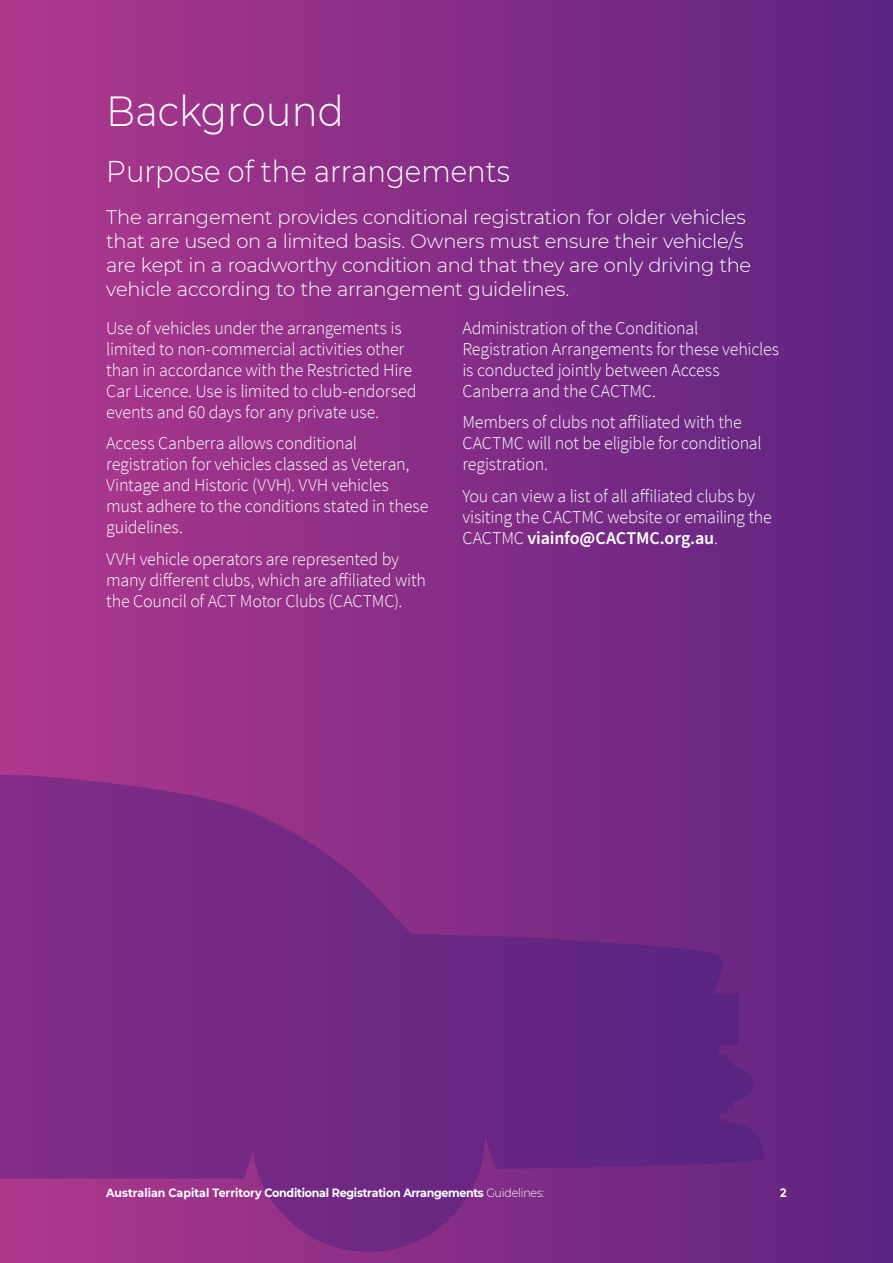
<style>
.page{position:relative;width:893px;height:1263px;background:#fff}
.page>*{position:absolute;margin:0;border:0;box-sizing:border-box;transform-origin:0 0}
.t1{font:300 42px "Montserrat";color:#fff;scale:.92 1}
.t2{font:300 30px "Montserrat";color:#fff;scale:.92 1}
.intro_paragraph{font:300 19.5px/24px "Montserrat";letter-spacing:-.015em;color:#fff}
.body_copy{font:300 18px/21px "Source Sans Pro";letter-spacing:-.015em;color:#fff}
.t3{font:700 12px "Montserrat";letter-spacing:-.02em;color:#fff;scale:.92 1}
.s1{font-weight:600}
.s2{font-weight:300}
</style>
<div class="page">
<div style="left:0;top:0;width:893px;height:1263px;background:linear-gradient(to right,#af388d,#5c2481)"></div>
<svg style="left:0;top:775px;width:764px;height:477px;background:#762a84"></svg>
<h1 class="t1" style="left:106px;top:82px;width:260px">Background</h1>
<h2 class="t2" style="left:106px;top:151px;width:440px">Purpose of the arrangements</h2>
<p class="intro_paragraph" style="left:106px;top:204px;width:646px">The arrangement provides conditional registration for older vehicles that are used on a limited basis. Owners must ensure their vehicle/s are kept in a roadworthy condition and that they are only driving the vehicle according to the arrangement guidelines.</p>
<p class="body_copy" style="left:106px;top:317px;width:312px">Use of vehicles under the arrangements is limited to non-commercial activities other than in accordance with the Restricted Hire Car Licence. Use is limited to club-endorsed events and 60 days for any private use.</p>
<p class="body_copy" style="left:106px;top:433px;width:324px">Access Canberra allows conditional registration for vehicles classed as Veteran, Vintage and Historic (VVH). VVH vehicles must adhere to the conditions stated in these guidelines.</p>
<p class="body_copy" style="left:106px;top:549px;width:321px">VVH vehicle operators are represented by many different clubs, which are affiliated with the Council of ACT Motor Clubs (CACTMC).</p>
<p class="body_copy" style="left:462px;top:317px;width:318px">Administration of the Conditional Registration Arrangements for these vehicles is conducted jointly between Access Canberra and the CACTMC.</p>
<p class="body_copy" style="left:462px;top:412px;width:301px">Members of clubs not affiliated with the<br>CACTMC will not be eligible for conditional registration.</p>
<p class="body_copy" style="left:462px;top:486px;width:311px">You can view a list of all affiliated clubs by visiting the CACTMC website or emailing the<br>CACTMC <span class="s1">viainfo@CACTMC.org.au</span>.</p>
<p class="t3" style="left:106px;top:1184px;width:477px">Australian Capital Territory Conditional Registration Arrangements <span class="s2">Guidelines:</span></p>
<p class="t3" style="left:780px;top:1184px;width:9px">2</p>
</div>
